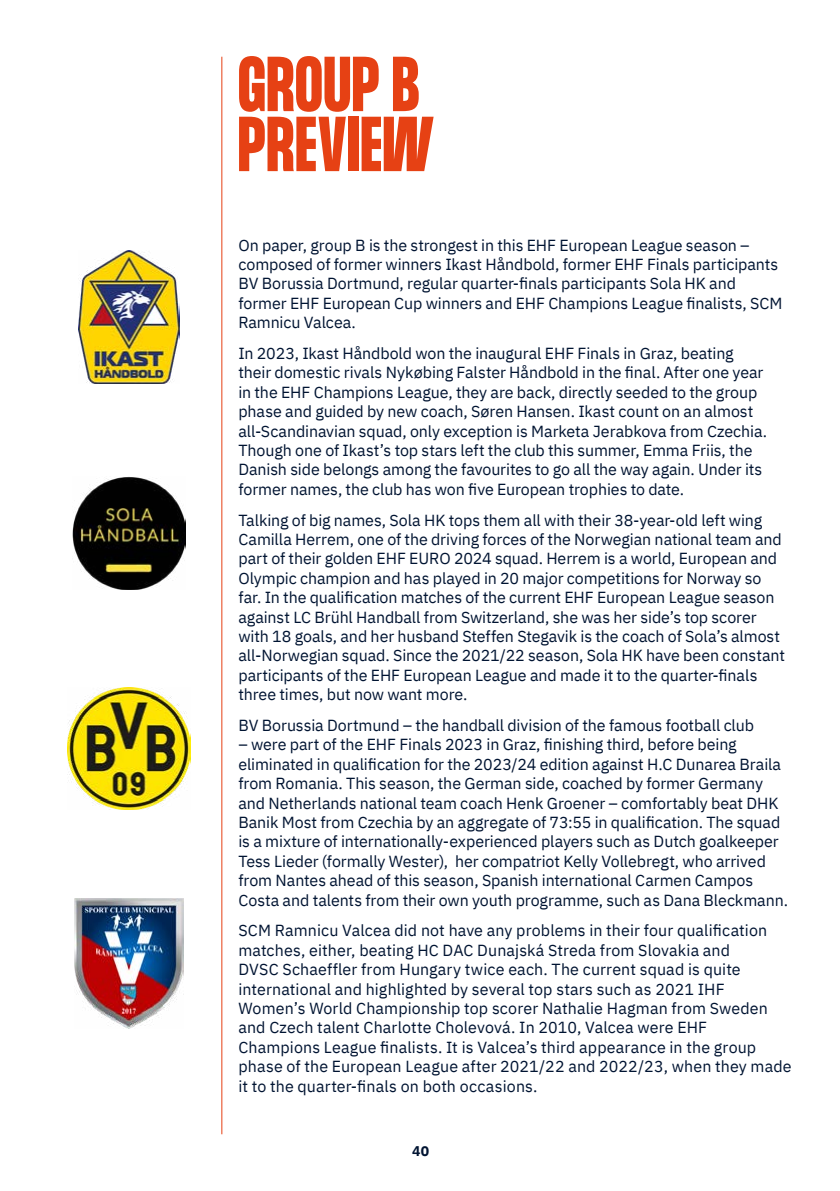
<style>
.page{position:relative;width:840px;height:1191px;background:#fff}
.page>*{position:absolute;margin:0;border:0;box-sizing:border-box;transform-origin:0 0}
.t1{font:700 68px/60px "Formula Condensed";letter-spacing:.02em;color:#e64114}
.t2{font:16px/19.4px "IBM Plex Sans";letter-spacing:-.005em;color:#001432}
.t3{font:700 14px "IBM Plex Sans";color:#001432}
</style>
<div class="page">
<hr style="left:221px;top:57px;width:1px;height:1077px;background:#e64114">
<img style="left:79px;top:251px;width:100px;height:133px">
<img style="left:73px;top:477px;width:112px;height:112px">
<img style="left:68px;top:687px;width:122px;height:122px">
<img style="left:74px;top:899px;width:110px;height:129px">
<h1 class="t1" style="left:238px;top:58px;width:197px">GROUP B<br>PREVIEW</h1>
<p class="t2" style="left:238px;top:234px;width:545px">On paper, group B is the strongest in this EHF European League season – composed of former winners Ikast Håndbold, former EHF Finals participants BV Borussia Dortmund, regular quarter-finals participants Sola HK and former EHF European Cup winners and EHF Champions League finalists, SCM Ramnicu Valcea.</p>
<p class="t2" style="left:238px;top:342px;width:530px">In 2023, Ikast Håndbold won the inaugural EHF Finals in Graz, beating their domestic rivals Nykøbing Falster Håndbold in the final. After one year in the EHF Champions League, they are back, directly seeded to the group phase and guided by new coach, Søren Hansen. Ikast count on an almost all-Scandinavian squad, only exception is Marketa Jerabkova from Czechia.<br>Though one of Ikast’s top stars left the club this summer, Emma Friis, the Danish side belongs among the favourites to go all the way again. Under its former names, the club has won five European trophies to date.</p>
<p class="t2" style="left:238px;top:509px;width:548px">Talking of big names, Sola HK tops them all with their 38-year-old left wing Camilla Herrem, one of the driving forces of the Norwegian national team and part of their golden EHF EURO 2024 squad. Herrem is a world, European and Olympic champion and has played in 20 major competitions for Norway so far. In the qualification matches of the current EHF European League season against LC Brühl Handball from Switzerland, she was her side’s top scorer with 18 goals, and her husband Steffen Stegavik is the coach of Sola’s almost all-Norwegian squad. Since the 2021/22 season, Sola HK have been constant participants of the EHF European League and made it to the quarter-finals three times, but now want more.</p>
<p class="t2" style="left:238px;top:714px;width:517px">BV Borussia Dortmund – the handball division of the famous football club</p>
<p class="t2" style="left:238px;top:733px;width:551px">– were part of the EHF Finals 2023 in Graz, finishing third, before being eliminated in qualification for the 2023/24 edition against H.C Dunarea Braila from Romania. This season, the German side, coached by former Germany and Netherlands national team coach Henk Groener – comfortably beat DHK Banik Most from Czechia by an aggregate of 73:55 in qualification. The squad is a mixture of internationally-experienced players such as Dutch goalkeeper Tess Lieder (formally Wester), her compatriot Kelly Vollebregt, who arrived from Nantes ahead of this season, Spanish international Carmen Campos Costa and talents from their own youth programme, such as Dana Bleckmann.</p>
<p class="t2" style="left:238px;top:919px;width:554px">SCM Ramnicu Valcea did not have any problems in their four qualification matches, either, beating HC DAC Dunajská Streda from Slovakia and<br>DVSC Schaeffler from Hungary twice each. The current squad is quite international and highlighted by several top stars such as 2021 IHF Women’s World Championship top scorer Nathalie Hagman from Sweden and Czech talent Charlotte Cholevová. In 2010, Valcea were EHF Champions League finalists. It is Valcea’s third appearance in the group phase of the European League after 2021/22 and 2022/23, when they made it to the quarter-finals on both occasions.</p>
<p class="t3" style="left:412px;top:1139px;width:19px">40</p>
</div>
